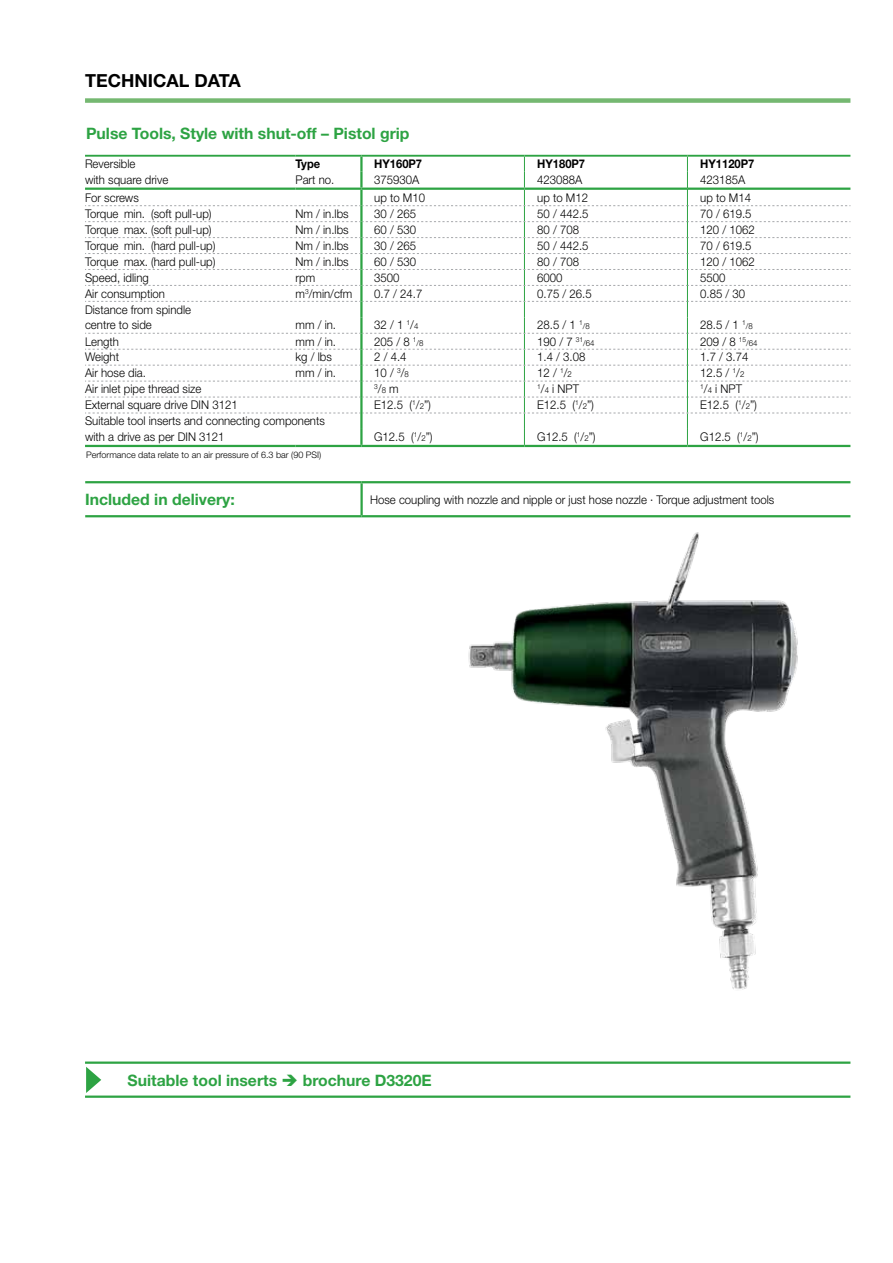
<style>
.page{position:relative;width:893px;height:1263px;background:#fff}
.page>*{position:absolute;margin:0;border:0;box-sizing:border-box;transform-origin:0 0}
.t1{font:700 18px "Helvetica Neue LT Std";color:#000}
.t2{font:700 15.75px "Helvetica Neue LT Std";color:#2da343}
.t3{font:300 12px/15.8px "Helvetica Neue LT Std";color:#000;scale:.95 1}
.t4{font:700 12px "Helvetica Neue LT Std";color:#000;scale:.93 1}
.t5{font:300 9px "Helvetica Neue LT Std";color:#000}
.t6{font:300 8.25px "Helvetica Neue LT Std";color:#000;scale:.95 1}
.s1{font-size:8.25px}
</style>
<div class="page">
<hr style="left:85px;top:515px;width:277px;height:2px;background:#2da343">
<hr style="left:360px;top:483px;width:3px;height:32px;background:#2da343">
<hr style="left:85px;top:481px;width:277px;height:2px;background:#2da343">
<hr style="left:362px;top:481px;width:488px;height:2px;background:#2da343">
<hr style="left:362px;top:515px;width:488px;height:2px;background:#2da343">
<hr style="left:85px;top:1095px;width:765px;height:3px;background:#2da343">
<hr style="left:85px;top:1061px;width:765px;height:3px;background:#2da343">
<hr style="left:85px;top:155px;width:211px;height:2px;background:#2da343">
<hr style="left:687px;top:155px;width:163px;height:2px;background:#2da343">
<hr style="left:296px;top:155px;width:65px;height:2px;background:#2da343">
<hr style="left:361px;top:155px;width:163px;height:2px;background:#2da343">
<hr style="left:524px;top:155px;width:163px;height:2px;background:#2da343">
<svg style="left:85px;top:157px;width:765px;height:288px"></svg>
<hr style="left:85px;top:445px;width:211px;height:2px;background:#2da343">
<hr style="left:296px;top:445px;width:65px;height:2px;background:#2da343">
<hr style="left:361px;top:445px;width:163px;height:2px;background:#2da343">
<hr style="left:524px;top:445px;width:163px;height:2px;background:#2da343">
<hr style="left:687px;top:445px;width:163px;height:2px;background:#2da343">
<hr style="left:360px;top:157px;width:3px;height:15px;background:#2da343">
<hr style="left:360px;top:172px;width:3px;height:16px;background:#2da343">
<hr style="left:360px;top:190px;width:3px;height:16px;background:#2da343">
<hr style="left:360px;top:206px;width:3px;height:16px;background:#2da343">
<hr style="left:360px;top:222px;width:3px;height:16px;background:#2da343">
<hr style="left:360px;top:238px;width:3px;height:16px;background:#2da343">
<hr style="left:360px;top:254px;width:3px;height:15px;background:#2da343">
<hr style="left:360px;top:269px;width:3px;height:16px;background:#2da343">
<hr style="left:360px;top:285px;width:3px;height:16px;background:#2da343">
<hr style="left:360px;top:301px;width:3px;height:16px;background:#2da343">
<hr style="left:360px;top:317px;width:3px;height:16px;background:#2da343">
<hr style="left:360px;top:333px;width:3px;height:16px;background:#2da343">
<hr style="left:360px;top:349px;width:3px;height:16px;background:#2da343">
<hr style="left:360px;top:365px;width:3px;height:16px;background:#2da343">
<hr style="left:360px;top:381px;width:3px;height:16px;background:#2da343">
<hr style="left:360px;top:397px;width:3px;height:16px;background:#2da343">
<hr style="left:360px;top:413px;width:3px;height:16px;background:#2da343">
<hr style="left:360px;top:429px;width:3px;height:16px;background:#2da343">
<svg style="left:86px;top:1067px;width:15px;height:26px"></svg>
<div style="left:85px;top:98px;width:765px;height:5px;background:#75b871"></div>
<img style="left:468px;top:532px;width:330px;height:458px">
<h1 class="t1" style="left:85px;top:70px;width:157px">TECHNICAL DATA</h1>
<h2 class="t2" style="left:86px;top:123px;width:325px">Pulse Tools, Style with shut-off – Pistol grip</h2>
<p class="t3" style="left:85px;top:156px;width:55px">Reversible</p>
<p class="t4" style="left:296px;top:157px;width:28px">Type</p>
<p class="t4" style="left:374px;top:157px;width:53px">HY160P7</p>
<p class="t4" style="left:537px;top:157px;width:53px">HY180P7</p>
<p class="t4" style="left:700px;top:157px;width:60px">HY1120P7</p>
<p class="t3" style="left:85px;top:171px;width:89px">with square drive</p>
<p class="t3" style="left:296px;top:171px;width:42px">Part no.</p>
<p class="t3" style="left:374px;top:171px;width:49px">375930A</p>
<p class="t3" style="left:537px;top:171px;width:49px">423088A</p>
<p class="t3" style="left:700px;top:171px;width:49px">423185A</p>
<p class="t3" style="left:85px;top:189px;width:58px">For screws</p>
<p class="t3" style="left:374px;top:189px;width:55px">up to M10</p>
<p class="t3" style="left:537px;top:189px;width:55px">up to M12</p>
<p class="t3" style="left:700px;top:189px;width:55px">up to M14</p>
<p class="t3" style="left:85px;top:206px;width:135px">Torque min. (soft pull-up)</p>
<p class="t3" style="left:296px;top:206px;width:57px">Nm / in.lbs</p>
<p class="t3" style="left:374px;top:206px;width:46px">30 / 265</p>
<p class="t3" style="left:537px;top:206px;width:56px">50 / 442.5</p>
<p class="t3" style="left:700px;top:206px;width:56px">70 / 619.5</p>
<p class="t3" style="left:85px;top:221px;width:135px">Torque max. (soft pull-up)</p>
<p class="t3" style="left:296px;top:221px;width:57px">Nm / in.lbs</p>
<p class="t3" style="left:374px;top:221px;width:46px">60 / 530</p>
<p class="t3" style="left:537px;top:221px;width:46px">80 / 708</p>
<p class="t3" style="left:700px;top:221px;width:59px">120 / 1062</p>
<p class="t3" style="left:85px;top:237px;width:139px">Torque min. (hard pull-up)</p>
<p class="t3" style="left:296px;top:237px;width:57px">Nm / in.lbs</p>
<p class="t3" style="left:374px;top:237px;width:46px">30 / 265</p>
<p class="t3" style="left:537px;top:237px;width:56px">50 / 442.5</p>
<p class="t3" style="left:700px;top:237px;width:56px">70 / 619.5</p>
<p class="t3" style="left:85px;top:253px;width:139px">Torque max. (hard pull-up)</p>
<p class="t3" style="left:296px;top:253px;width:57px">Nm / in.lbs</p>
<p class="t3" style="left:374px;top:253px;width:46px">60 / 530</p>
<p class="t3" style="left:537px;top:253px;width:46px">80 / 708</p>
<p class="t3" style="left:700px;top:253px;width:59px">120 / 1062</p>
<p class="t3" style="left:85px;top:269px;width:69px">Speed, idling</p>
<p class="t3" style="left:296px;top:269px;width:22px">rpm</p>
<p class="t3" style="left:374px;top:269px;width:28px">3500</p>
<p class="t3" style="left:537px;top:269px;width:28px">6000</p>
<p class="t3" style="left:700px;top:269px;width:28px">5500</p>
<p class="t3" style="left:85px;top:285px;width:86px">Air consumption</p>
<p class="t3" style="left:296px;top:285px;width:61px">m<sup>3</sup>/min/cfm</p>
<p class="t3" style="left:374px;top:285px;width:52px">0.7 / 24.7</p>
<p class="t3" style="left:537px;top:285px;width:59px">0.75 / 26.5</p>
<p class="t3" style="left:700px;top:285px;width:49px">0.85 / 30</p>
<p class="t3" style="left:85px;top:301px;width:113px">Distance from spindle centre to side</p>
<p class="t3" style="left:296px;top:317px;width:44px">mm / in.</p>
<p class="t3" style="left:374px;top:317px;width:48px">32 / 1 <sup>1</sup>/<span class="s1">4</span></p>
<p class="t3" style="left:537px;top:317px;width:49px">28.5 / 1 <sup>1</sup></p>
<p class="t6" style="left:583px;top:321px;width:9px">/8</p>
<p class="t3" style="left:700px;top:317px;width:49px">28.5 / 1 <sup>1</sup></p>
<p class="t6" style="left:746px;top:321px;width:9px">/8</p>
<p class="t3" style="left:85px;top:333px;width:37px">Length</p>
<p class="t3" style="left:296px;top:333px;width:44px">mm / in.</p>
<p class="t3" style="left:374px;top:333px;width:46px">205 / 8 <sup>1</sup></p>
<p class="t6" style="left:417px;top:338px;width:9px">/8</p>
<p class="t3" style="left:537px;top:333px;width:50px">190 / 7 <sup>31</sup></p>
<p class="t6" style="left:583px;top:338px;width:13px">/64</p>
<p class="t3" style="left:700px;top:333px;width:50px">209 / 8 <sup>15</sup></p>
<p class="t6" style="left:746px;top:338px;width:13px">/64</p>
<p class="t3" style="left:85px;top:349px;width:37px">Weight</p>
<p class="t3" style="left:296px;top:349px;width:40px">kg / lbs</p>
<p class="t3" style="left:374px;top:349px;width:36px">2 / 4.4</p>
<p class="t3" style="left:537px;top:349px;width:52px">1.4 / 3.08</p>
<p class="t3" style="left:700px;top:349px;width:52px">1.7 / 3.74</p>
<p class="t3" style="left:85px;top:365px;width:66px">Air hose dia.</p>
<p class="t3" style="left:296px;top:365px;width:44px">mm / in.</p>
<p class="t3" style="left:374px;top:365px;width:38px">10 / <sup>3</sup>/<span class="s1">8</span></p>
<p class="t3" style="left:537px;top:365px;width:38px">12 / <sup>1</sup>/<span class="s1">2</span></p>
<p class="t3" style="left:700px;top:365px;width:48px">12.5 / <sup>1</sup>/<span class="s1">2</span></p>
<p class="t3" style="left:85px;top:381px;width:124px">Air inlet pipe thread size</p>
<p class="t3" style="left:374px;top:381px;width:27px"><sup>3</sup>/<span class="s1">8</span> m</p>
<p class="t3" style="left:537px;top:381px;width:46px"><sup>1</sup>/<span class="s1">4</span> i NPT</p>
<p class="t3" style="left:700px;top:381px;width:46px"><sup>1</sup>/<span class="s1">4</span> i NPT</p>
<p class="t3" style="left:85px;top:397px;width:162px">External square drive DIN 3121</p>
<p class="t3" style="left:374px;top:397px;width:61px">E12.5 (<sup>1</sup>/<span class="s1">2</span>”)</p>
<p class="t3" style="left:537px;top:397px;width:61px">E12.5 (<sup>1</sup>/<span class="s1">2</span>”)</p>
<p class="t3" style="left:700px;top:397px;width:61px">E12.5 (<sup>1</sup>/<span class="s1">2</span>”)</p>
<p class="t3" style="left:85px;top:413px;width:254px">Suitable tool inserts and connecting components with a drive as per DIN 3121</p>
<p class="t3" style="left:374px;top:429px;width:63px">G12.5 (<sup>1</sup>/<span class="s1">2</span>”)</p>
<p class="t3" style="left:537px;top:429px;width:63px">G12.5 (<sup>1</sup>/<span class="s1">2</span>”)</p>
<p class="t3" style="left:700px;top:429px;width:63px">G12.5 (<sup>1</sup>/<span class="s1">2</span>”)</p>
<p class="t5" style="left:86px;top:449px;width:237px">Performance data relate to an air pressure of 6.3 bar (90 PSI)</p>
<h2 class="t2" style="left:85px;top:489px;width:151px">Included in delivery:</h2>
<p class="t3" style="left:370px;top:491px;width:427px">Hose coupling with nozzle and nipple or just hose nozzle · Torque adjustment tools</p>
<h2 class="t2" style="left:128px;top:1070px;width:306px">Suitable tool inserts ➔ brochure D3320E</h2>
</div>
